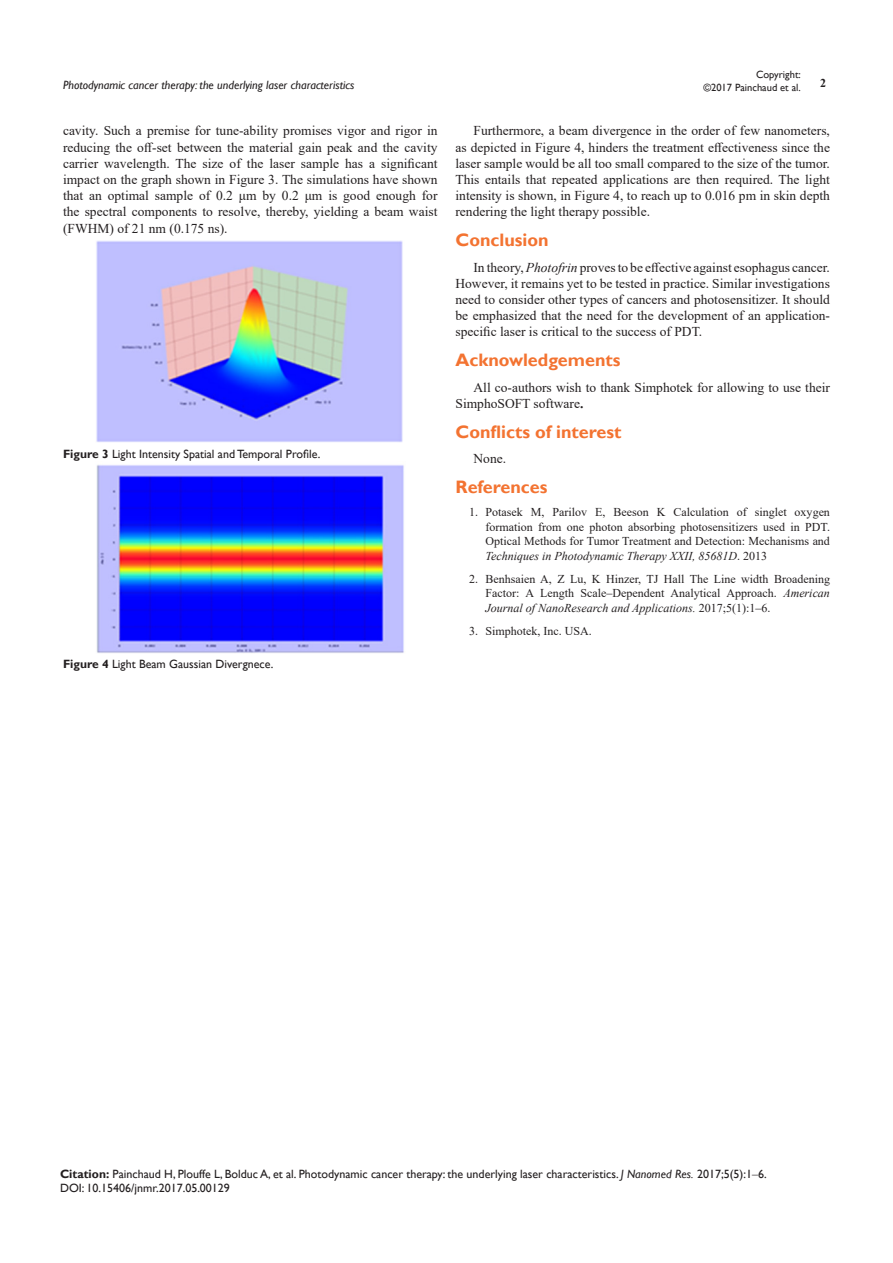
<style>
.page{position:relative;width:893px;height:1263px;background:#fff}
.page>*{position:absolute;margin:0;border:0;box-sizing:border-box;transform-origin:0 0}
.List_Paragraph{font:700 18px "Gill Sans";color:#f37331}
.t1{font:13.5px/16.2px "Times New Roman";color:#231f20;text-align:justify}
.t2{font:12px/14.4px "Times New Roman";color:#231f20;text-align:justify}
.Citation{font:12px "Gill Sans";color:#231f20}
.t3{font:italic 12px "Gill Sans";color:#231f20}
.t4{font:700 12px "Times New Roman";color:#231f20}
.t5{font:10.5px/12.6px "Gill Sans";color:#231f20;text-align:right}
.s1{font-weight:700}
.s2{font-style:italic}
.s3{font-family:"Times New Roman"}
</style>
<div class="page">
<img style="left:96px;top:240px;width:307px;height:202px">
<img style="left:96px;top:465px;width:308px;height:188px">
<p class="t5" style="left:703px;top:69px;width:99px">Copyright:<br>©2017 Painchaud et al.</p>
<p class="t3" style="left:63px;top:78px;width:293px">Photodynamic cancer therapy: the underlying laser characteristics</p>
<p class="t4" style="left:820px;top:75px;width:7px">2</p>
<p class="t1" style="left:63px;top:122px;width:376px">cavity. Such a premise for tune-ability promises vigor and rigor in reducing the off-set between the material gain peak and the cavity carrier wavelength. The size of the laser sample has a significant impact on the graph shown in Figure 3. The simulations have shown that an optimal sample of 0.2 μm by 0.2 μm is good enough for the spectral components to resolve, thereby, yielding a beam waist (FWHM) of 21 nm (0.175 ns).</p>
<p class="Citation" style="left:63px;top:447px;width:259px"><span class="s1">Figure 3</span> Light Intensity Spatial and Temporal Profile.</p>
<p class="Citation" style="left:63px;top:657px;width:212px"><span class="s1">Figure 4</span> Light Beam Gaussian Divergnece.</p>
<p class="t1" style="left:455px;top:122px;width:376px;text-indent:18px">Furthermore, a beam divergence in the order of few nanometers, as depicted in Figure 4, hinders the treatment effectiveness since the laser sample would be all too small compared to the size of the tumor.<br>This entails that repeated applications are then required. The light intensity is shown, in Figure 4, to reach up to 0.016 pm in skin depth rendering the light therapy possible.</p>
<p class="List_Paragraph" style="left:455px;top:229px;width:95px">Conclusion</p>
<p class="t1" style="left:455px;top:259px;width:376px;text-indent:18px">In theory,<span class="s2">Photofrin</span> proves to be effective against esophagus cancer.<br>However, it remains yet to be tested in practice. Similar investigations need to consider other types of cancers and photosensitizer. It should be emphasized that the need for the development of an application&shy;specific laser is critical to the success of PDT.</p>
<p class="List_Paragraph" style="left:455px;top:349px;width:166px">Acknowledgements</p>
<p class="t1" style="left:455px;top:379px;width:376px;text-indent:18px">All co-authors wish to thank Simphotek for allowing to use their<br>SimphoSOFT software<span class="s1">.</span></p>
<p class="List_Paragraph" style="left:455px;top:421px;width:168px">Conflicts of interest</p>
<p class="t1" style="left:473px;top:450px;width:34px">None.</p>
<p class="List_Paragraph" style="left:455px;top:476px;width:94px">References</p>
<p class="t2" style="left:485px;top:505px;width:346px;text-indent:-16px">1. Potasek M, Parilov E, Beeson K Calculation of singlet oxygen formation from one photon absorbing photosensitizers used in PDT.<br>Optical Methods for Tumor Treatment and Detection: Mechanisms and <span class="s2">Techniques in Photodynamic Therapy XXII, 85681D</span>. 2013</p>
<p class="t2" style="left:485px;top:571px;width:346px;text-indent:-16px">2. Benhsaien A, Z Lu, K Hinzer, TJ Hall The Line width Broadening Factor: A Length Scale‒Dependent Analytical Approach. <span class="s2">American Journal of NanoResearch and Applications.</span> 2017;5(1):1‒6.</p>
<p class="t2" style="left:469px;top:624px;width:124px">3. Simphotek, Inc. USA.</p>
<p class="Citation" style="left:60px;top:1167px;width:708px"><span class="s1">Citation:</span> Painchaud H, Plouffe L, Bolduc A, et al. Photodynamic cancer therapy: the underlying laser characteristics. <span class="s2">J Nanomed Res.</span> 2017;5(5):1<span class="s3">‒</span>6.</p>
<p class="Citation" style="left:60px;top:1181px;width:171px">DOI: 10.15406/jnmr.2017.05.00129</p>
</div>
